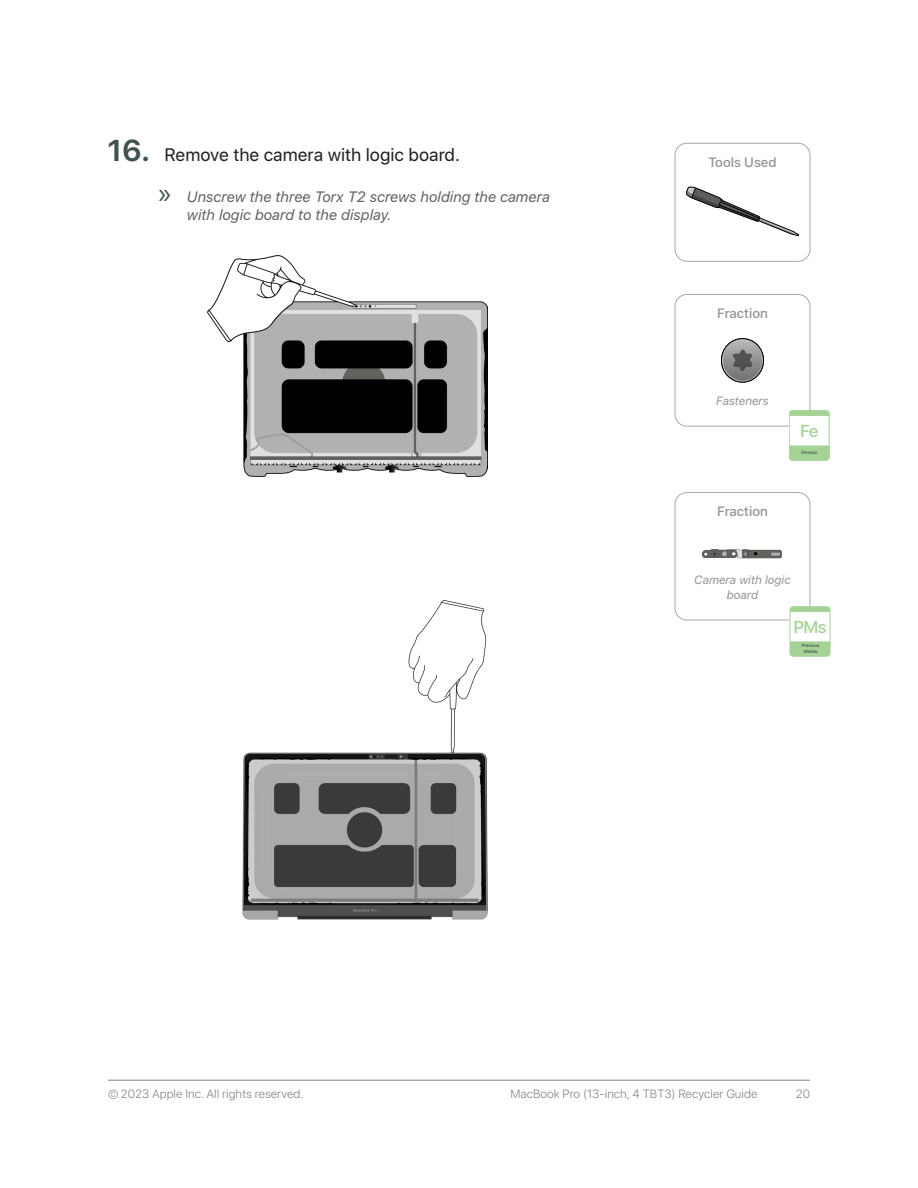
<style>
.page{position:relative;width:918px;height:1188px;background:#fff}
.page>*{position:absolute;margin:0;border:0;box-sizing:border-box;transform-origin:0 0}
.t1{font:18px "SF Hello";color:#231f20}
.t2{font:500 17.25px "SF Hello";color:#a5d396}
.t3{font:italic 15px/18px "SF Hello";color:#636366}
.Fraction__Heading{font:500 13.5px "SF Hello";color:#939598}
.t4{font:300 12px "SF Hello";color:#808285}
.Fraction__Description{font:italic 12px/15px "SF Hello";color:#939598;text-align:center}
.t5{font:500 4.65px/5.7px "SF Hello";letter-spacing:-.02em;color:#41524f;text-align:center}
.s1{font-weight:600;font-size:30px;color:#415350}
.s2{font-family:"Myriad Pro";font-style:normal;font-size:30px;color:#415350}
</style>
<div class="page">
<hr style="left:108px;top:1080px;width:702px;height:1px;background:#808285">
<img style="left:208px;top:256px;width:280px;height:220px">
<img style="left:242px;top:600px;width:246px;height:320px">
<div style="left:675px;top:143px;width:135px;height:119px;border:1px solid #a8a9ad;border-radius:12px"></div>
<div style="left:675px;top:294px;width:135px;height:133px;border:1px solid #a8a9ad;border-radius:12px"></div>
<div style="left:675px;top:492px;width:135px;height:128px;border:1px solid #a8a9ad;border-radius:12px"></div>
<svg style="left:686px;top:187px;width:113px;height:49px"></svg>
<div style="left:721px;top:339px;width:43px;height:43px;border:1px solid #050504;border-radius:50%"></div>
<svg style="left:723px;top:340px;width:39px;height:41px;background:#8e8e8f"></svg>
<img style="left:701px;top:549px;width:81px;height:10px">
<div style="left:789px;top:416px;width:40px;height:31px;background:#fff"></div>
<svg style="left:789px;top:445px;width:41px;height:15px"></svg>
<svg style="left:789px;top:410px;width:41px;height:7px"></svg>
<div style="left:789px;top:410px;width:40px;height:50px;border:1px solid #a5d396;border-radius:3px"></div>
<div style="left:790px;top:612px;width:40px;height:31px;background:#fff"></div>
<svg style="left:790px;top:641px;width:40px;height:15px"></svg>
<svg style="left:790px;top:607px;width:40px;height:5px"></svg>
<div style="left:790px;top:607px;width:40px;height:49px;border:1px solid #a5d396;border-radius:3px"></div>
<p class="t1" style="left:107px;top:144px;width:354px"><span class="s1">16.</span> Remove the camera with logic board.</p>
<p class="t3" style="left:187px;top:186px;width:365px;text-indent:-28px"><span class="s2">»</span> Unscrew the three Torx T2 screws holding the camera with logic board to the display.</p>
<p class="Fraction__Heading" style="left:708px;top:154px;width:70px">Tools Used</p>
<p class="Fraction__Heading" style="left:717px;top:305px;width:52px">Fraction</p>
<p class="Fraction__Description" style="left:716px;top:392px;width:54px">Fasteners</p>
<p class="Fraction__Heading" style="left:717px;top:503px;width:52px">Fraction</p>
<p class="t2" style="left:800px;top:421px;width:20px">Fe</p>
<p class="t5" style="left:801px;top:450px;width:17px">Ferrous</p>
<p class="Fraction__Description" style="left:694px;top:572px;width:98px">Camera with logic board</p>
<p class="t2" style="left:793px;top:617px;width:35px">PMs</p>
<p class="t5" style="left:802px;top:643px;width:19px">Precious<br>Metals</p>
<p class="t4" style="left:108px;top:1087px;width:197px">© 2023 Apple Inc. All rights reserved.</p>
<p class="t4" style="left:511px;top:1087px;width:248px">MacBook Pro (13-inch, 4 TBT3) Recycler Guide</p>
<p class="t4" style="left:796px;top:1087px;width:16px">20</p>
</div>
